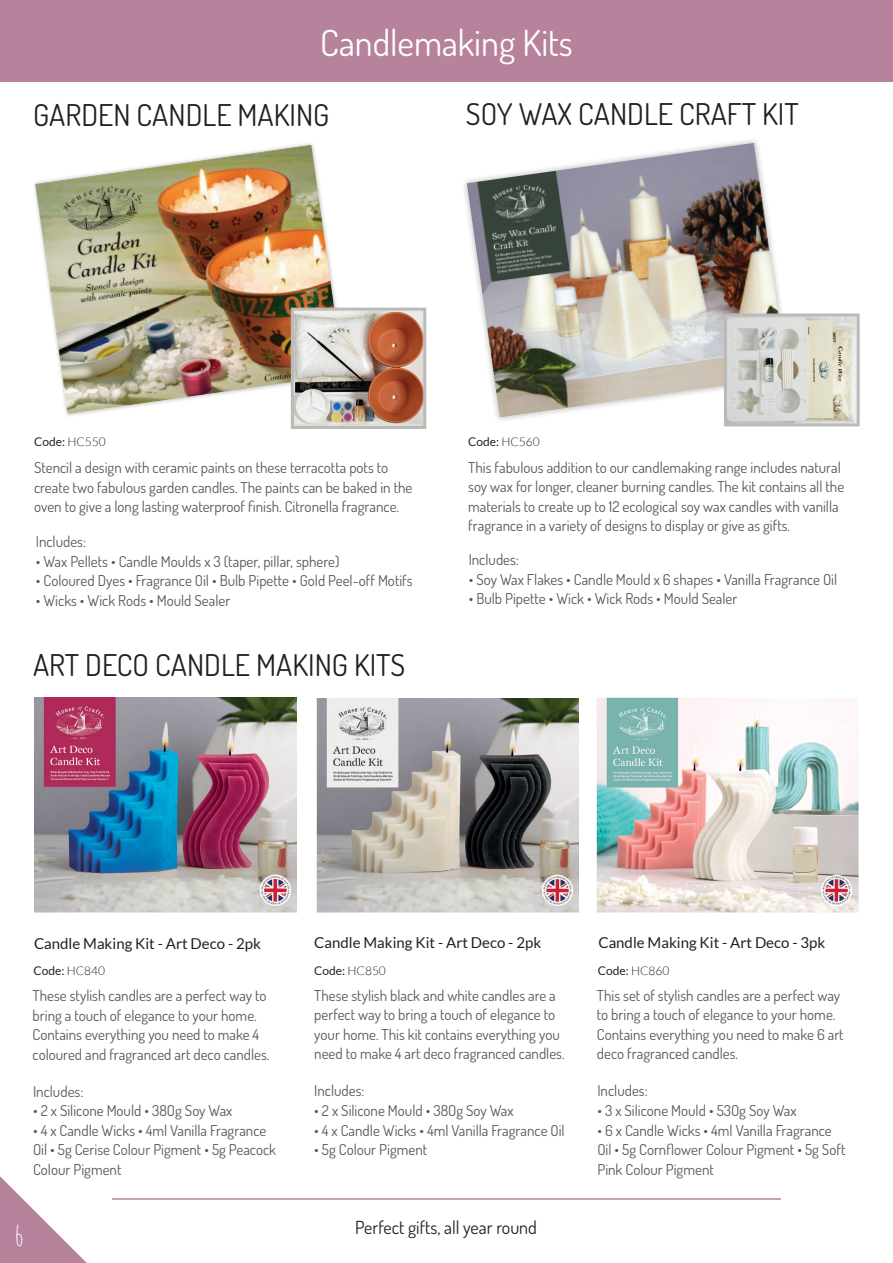
<style>
.page{position:relative;width:893px;height:1263px;background:#fff}
.page>*{position:absolute;margin:0;border:0;box-sizing:border-box;transform-origin:0 0}
.t1{font:36px "Dosis";color:#fff}
.t2{font:30px "Dosis";color:#231f20}
.t3{font:500 27.9px "Quick Rest";color:#fff}
.t4{font:18px "Dosis";color:#231f20}
.Paragraph_Style_1{font:15px/19.5px "Dosis";color:#57585a}
.t5{font:15px "Lato";color:#231f20}
.t6{font:12px "Lato";color:#231f20}
.s1{font-weight:300}
</style>
<div class="page">
<hr style="left:112px;top:1198px;width:669px;height:2px;background:#b7829c">
<div style="left:0;top:0;width:893px;height:82px;background:#b7829c"></div>
<svg style="left:0;top:1176px;width:87px;height:87px"></svg>
<img style="left:467px;top:143px;width:315px;height:275px">
<img style="left:728px;top:317px;width:128px;height:105px">
<div style="left:724px;top:313px;width:136px;height:113px;border:3px solid #bababa"></div>
<img style="left:597px;top:698px;width:261px;height:214px">
<img style="left:34px;top:697px;width:263px;height:215px">
<img style="left:317px;top:698px;width:262px;height:214px">
<img style="left:34px;top:143px;width:313px;height:286px">
<img style="left:295px;top:312px;width:127px;height:113px">
<div style="left:291px;top:308px;width:135px;height:121px;border:3px solid #bababa"></div>
<p class="t1" style="left:320px;top:19px;width:254px">Candlemaking Kits</p>
<p class="t2" style="left:33px;top:96px;width:298px">GARDEN CANDLE MAKING</p>
<p class="t2" style="left:466px;top:94px;width:334px">SOY WAX CANDLE CRAFT KIT</p>
<p class="t6" style="left:34px;top:435px;width:73px">Code: <span class="s1">HC550</span></p>
<p class="Paragraph_Style_1" style="left:34px;top:457px;width:380px">Stencil a design with ceramic paints on these terracotta pots to create two fabulous garden candles. The paints can be baked in the oven to give a long lasting waterproof finish. Citronella fragrance.</p>
<p class="Paragraph_Style_1" style="left:36px;top:532px;width:52px">Includes:</p>
<p class="Paragraph_Style_1" style="left:36px;top:551px;width:305px">• Wax Pellets • Candle Moulds x 3 (taper, pillar, sphere)</p>
<p class="Paragraph_Style_1" style="left:36px;top:571px;width:378px">• Coloured Dyes • Fragrance Oil • Bulb Pipette • Gold Peel-off Motifs</p>
<p class="Paragraph_Style_1" style="left:36px;top:590px;width:196px">• Wicks • Wick Rods • Mould Sealer</p>
<p class="t2" style="left:33px;top:646px;width:374px">ART DECO CANDLE MAKING KITS</p>
<p class="t6" style="left:468px;top:435px;width:73px">Code: <span class="s1">HC560</span></p>
<p class="Paragraph_Style_1" style="left:468px;top:457px;width:377px">This fabulous addition to our candlemaking range includes natural soy wax for longer, cleaner burning candles. The kit contains all the materials to create up to 12 ecological soy wax candles with vanilla fragrance in a variety of designs to display or give as gifts.</p>
<p class="Paragraph_Style_1" style="left:469px;top:550px;width:52px">Includes:</p>
<p class="Paragraph_Style_1" style="left:469px;top:569px;width:370px">• Soy Wax Flakes • Candle Mould x 6 shapes • Vanilla Fragrance Oil</p>
<p class="Paragraph_Style_1" style="left:469px;top:589px;width:270px">• Bulb Pipette • Wick • Wick Rods • Mould Sealer</p>
<p class="t5" style="left:34px;top:935px;width:228px">Candle Making Kit - Art Deco - 2pk</p>
<p class="t5" style="left:598px;top:935px;width:228px">Candle Making Kit - Art Deco - 3pk</p>
<p class="t5" style="left:314px;top:935px;width:228px">Candle Making Kit - Art Deco - 2pk</p>
<p class="t6" style="left:33px;top:963px;width:73px">Code: <span class="s1">HC840</span></p>
<p class="Paragraph_Style_1" style="left:33px;top:985px;width:238px">These stylish candles are a perfect way to bring a touch of elegance to your home.<br>Contains everything you need to make 4 coloured and fragranced art deco candles.</p>
<p class="Paragraph_Style_1" style="left:33px;top:1081px;width:52px">Includes:</p>
<p class="Paragraph_Style_1" style="left:33px;top:1100px;width:201px">• 2 x Silicone Mould • 38Og Soy Wax</p>
<p class="Paragraph_Style_1" style="left:33px;top:1120px;width:244px">• 4 x Candle Wicks • 4ml Vanilla Fragrance<br>Oil • 5g Cerise Colour Pigment • 5g Peacock<br>Colour Pigment</p>
<p class="t6" style="left:314px;top:963px;width:73px">Code: <span class="s1">HC850</span></p>
<p class="Paragraph_Style_1" style="left:314px;top:985px;width:252px">These stylish black and white candles are a perfect way to bring a touch of elegance to your home. This kit contains everything you need to make 4 art deco fragranced candles.</p>
<p class="Paragraph_Style_1" style="left:314px;top:1081px;width:52px">Includes:</p>
<p class="Paragraph_Style_1" style="left:314px;top:1100px;width:201px">• 2 x Silicone Mould • 38Og Soy Wax</p>
<p class="Paragraph_Style_1" style="left:314px;top:1120px;width:252px">• 4 x Candle Wicks • 4ml Vanilla Fragrance Oil</p>
<p class="Paragraph_Style_1" style="left:314px;top:1139px;width:114px">• 5g Colour Pigment</p>
<p class="t6" style="left:598px;top:963px;width:73px">Code: <span class="s1">HC860</span></p>
<p class="Paragraph_Style_1" style="left:597px;top:985px;width:248px">This set of stylish candles are a perfect way to bring a touch of elegance to your home.<br>Contains everything you need to make 6 art deco fragranced candles.</p>
<p class="Paragraph_Style_1" style="left:597px;top:1081px;width:52px">Includes:</p>
<p class="Paragraph_Style_1" style="left:597px;top:1100px;width:201px">• 3 x Silicone Mould • 53Og Soy Wax</p>
<p class="Paragraph_Style_1" style="left:597px;top:1120px;width:249px">• 6 x Candle Wicks • 4ml Vanilla Fragrance<br>Oil • 5g Cornflower Colour Pigment • 5g Soft<br>Pink Colour Pigment</p>
<h3 class="t3" style="left:15px;top:1219px;width:9px">6</h3>
<p class="t4" style="left:355px;top:1216px;width:183px">Perfect gifts, all year round</p>
</div>
